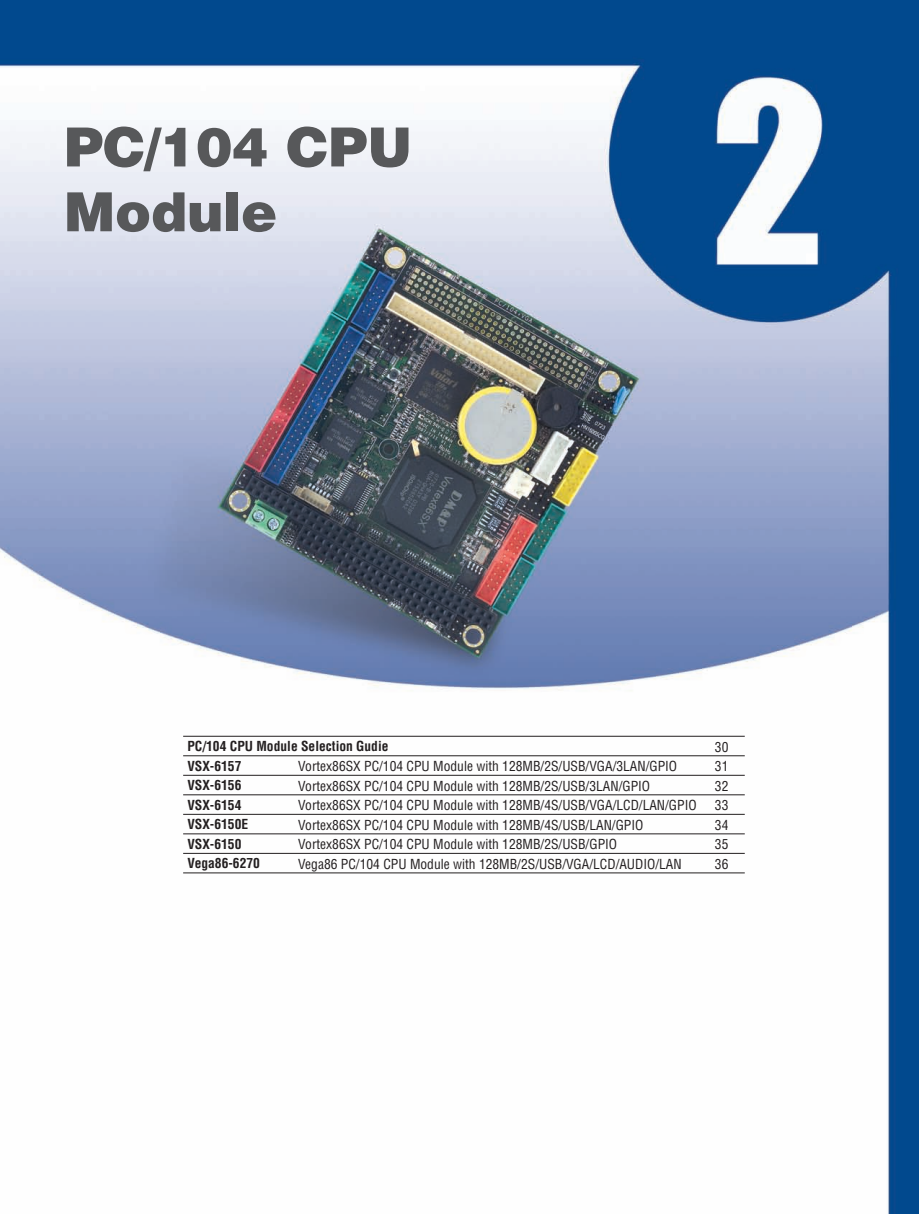
<style>
.page{position:relative;width:919px;height:1214px;background:#fff}
.page>*{position:absolute;margin:0;border:0;box-sizing:border-box;transform-origin:0 0}
.t1{font:900 54px/64.8px "Helvetica";color:#57585a}
.t2{font:condensed 13.5px "Helvetica";color:#231f20}
.t3{font:700 condensed 13.5px "Helvetica";color:#231f20}
</style>
<div class="page">
<img style="left:0;top:0;width:918px;height:1214px">
<hr style="left:183px;top:736px;width:561px;height:1px;background:#231f20">
<hr style="left:183px;top:755px;width:561px;height:1px;background:#231f20">
<hr style="left:183px;top:775px;width:561px;height:1px;background:#231f20">
<hr style="left:183px;top:794px;width:561px;height:1px;background:#231f20">
<hr style="left:183px;top:814px;width:561px;height:1px;background:#231f20">
<hr style="left:183px;top:833px;width:561px;height:1px;background:#231f20">
<hr style="left:183px;top:853px;width:561px;height:1px;background:#231f20">
<hr style="left:183px;top:872px;width:561px;height:1px;background:#231f20">
<h1 class="t1" style="left:64px;top:115px;width:350px">PC/104 CPU<br>Module</h1>
<p class="t3" style="left:187px;top:741px;width:203px">PC/104 CPU Module Selection Gudie</p>
<p class="t2" style="left:715px;top:741px;width:15px">30</p>
<p class="t3" style="left:187px;top:760px;width:56px">VSX-6157</p>
<p class="t2" style="left:298px;top:760px;width:380px">Vortex86SX PC/104 CPU Module with 128MB/2S/USB/VGA/3LAN/GPIO</p>
<p class="t2" style="left:715px;top:760px;width:15px">31</p>
<p class="t3" style="left:187px;top:780px;width:56px">VSX-6156</p>
<p class="t2" style="left:298px;top:780px;width:353px">Vortex86SX PC/104 CPU Module with 128MB/2S/USB/3LAN/GPIO</p>
<p class="t2" style="left:715px;top:780px;width:15px">32</p>
<p class="t3" style="left:187px;top:799px;width:56px">VSX-6154</p>
<p class="t2" style="left:298px;top:799px;width:400px">Vortex86SX PC/104 CPU Module with 128MB/4S/USB/VGA/LCD/LAN/GPIO</p>
<p class="t2" style="left:715px;top:799px;width:15px">33</p>
<p class="t3" style="left:187px;top:819px;width:62px">VSX-6150E</p>
<p class="t2" style="left:298px;top:819px;width:347px">Vortex86SX PC/104 CPU Module with 128MB/4S/USB/LAN/GPIO</p>
<p class="t2" style="left:715px;top:819px;width:15px">34</p>
<p class="t3" style="left:187px;top:838px;width:56px">VSX-6150</p>
<p class="t2" style="left:298px;top:838px;width:320px">Vortex86SX PC/104 CPU Module with 128MB/2S/USB/GPIO</p>
<p class="t2" style="left:715px;top:838px;width:15px">35</p>
<p class="t3" style="left:187px;top:858px;width:74px">Vega86-6270</p>
<p class="t2" style="left:298px;top:858px;width:385px">Vega86 PC/104 CPU Module with 128MB/2S/USB/VGA/LCD/AUDIO/LAN</p>
<p class="t2" style="left:715px;top:858px;width:15px">36</p>
</div>
